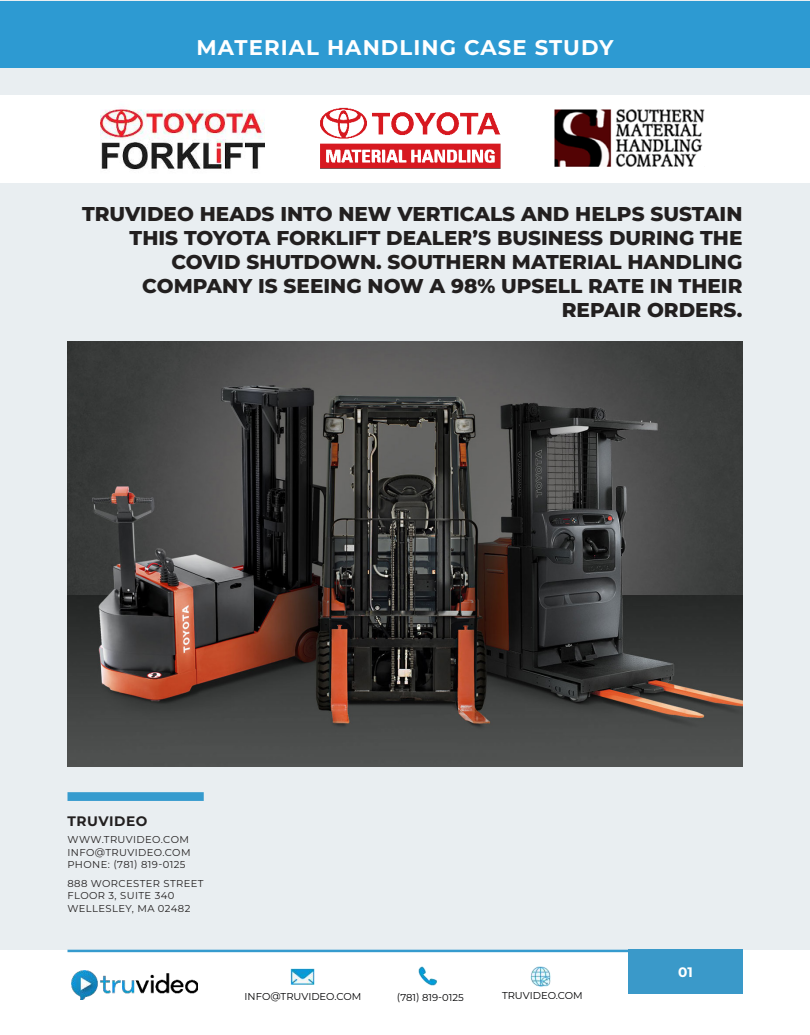
<style>
.page{position:relative;width:810px;height:1035px;background:#fff}
.page>*{position:absolute;margin:0;border:0;box-sizing:border-box;transform-origin:0 0}
.t1{font:700 21.25px "Montserrat";letter-spacing:.05em;color:#fff}
.t2{font:800 20px/24px "Montserrat";color:#221f1f;text-align:right}
.t3{font:700 13.75px "Montserrat";letter-spacing:.04em;color:#221f1f}
.t4{font:700 13.75px "Montserrat";color:#fff}
.t5{font:10px/12.5px "Montserrat";letter-spacing:.04em;color:#221f1f}
.t6{font:10px "Montserrat";color:#010102}
</style>
<div class="page">
<div style="left:0;top:0;width:810px;height:950px;background:#e9eef1"></div>
<div style="left:0;top:96px;width:810px;height:87px;background:#fff"></div>
<img style="left:72px;top:970px;width:126px;height:30px">
<div style="left:0;top:1px;width:810px;height:66px;background:#2d9ad2"></div>
<img style="left:290px;top:966px;width:261px;height:21px">
<div style="left:68px;top:792px;width:136px;height:9px;background:#369bce"></div>
<img style="left:101px;top:108px;width:163px;height:62px">
<img style="left:68px;top:341px;width:674px;height:426px">
<hr style="left:68px;top:950px;width:665px;height:2px;background:#369bce">
<div style="left:628px;top:950px;width:115px;height:44px;background:#3a99c9"></div>
<img style="left:320px;top:107px;width:181px;height:62px">
<img style="left:555px;top:110px;width:149px;height:57px">
<p class="t1" style="left:197px;top:35px;width:418px">MATERIAL HANDLING CASE STUDY</p>
<p class="t2" style="left:82px;top:202px;width:662px">TRUVIDEO HEADS INTO NEW VERTICALS AND HELPS SUSTAIN THIS TOYOTA FORKLIFT DEALER’S BUSINESS DURING THE COVID SHUTDOWN. SOUTHERN MATERIAL HANDLING COMPANY IS SEEING NOW A 98% UPSELL RATE IN THEIR REPAIR ORDERS.</p>
<p class="t3" style="left:68px;top:815px;width:82px">TRUVIDEO</p>
<p class="t5" style="left:68px;top:834px;width:125px">WWW.TRUVIDEO.COM<br>INFO@TRUVIDEO.COM<br>PHONE: (781) 819-0125</p>
<p class="t5" style="left:68px;top:877px;width:138px">888 WORCESTER STREET<br>FLOOR 3, SUITE 340<br>WELLESLEY, MA 02482</p>
<p class="t6" style="left:245px;top:992px;width:118px">INFO@TRUVIDEO.COM</p>
<p class="t6" style="left:397px;top:993px;width:68px">(781) 819-0125</p>
<p class="t6" style="left:502px;top:991px;width:82px">TRUVIDEO.COM</p>
<p class="t4" style="left:678px;top:966px;width:16px">01</p>
</div>
